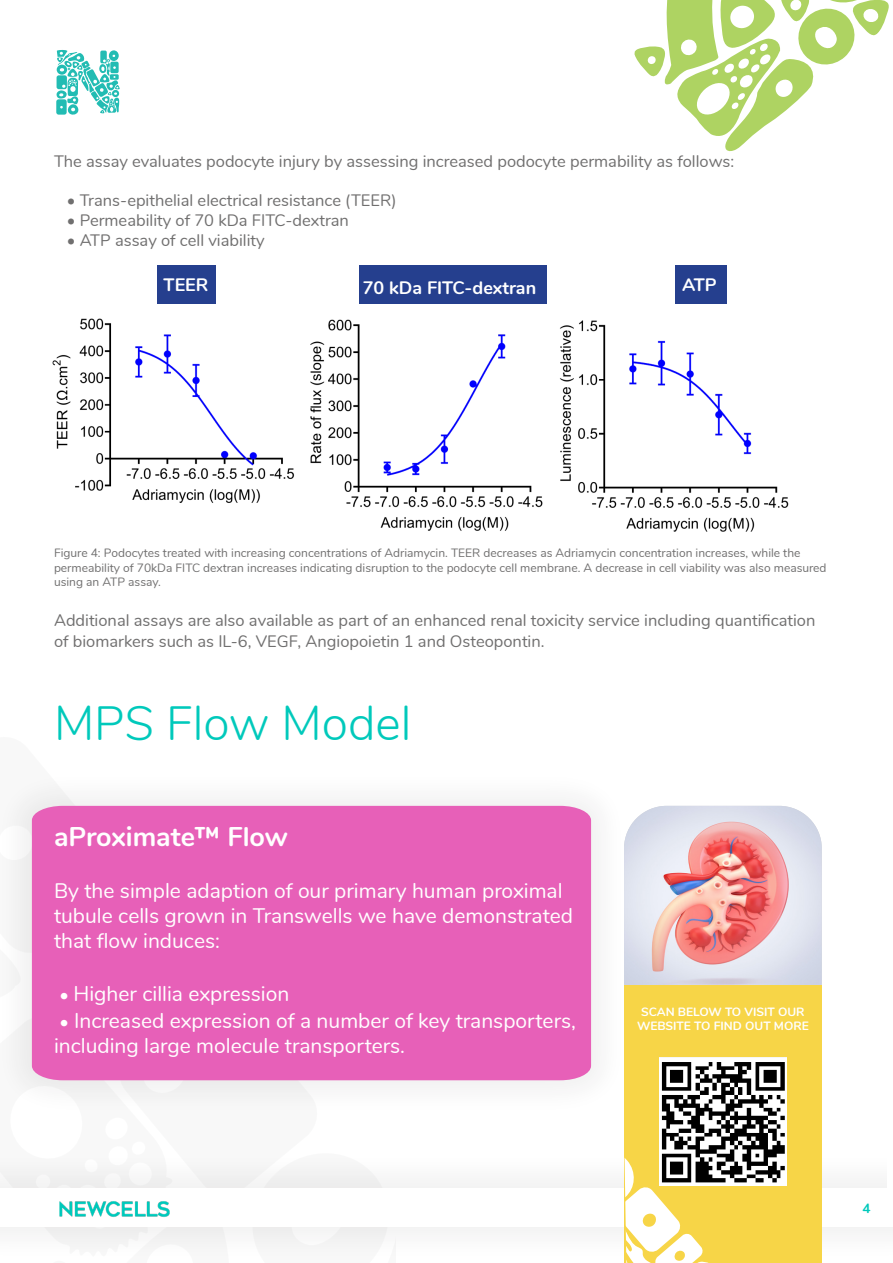
<style>
.page{position:relative;width:893px;height:1263px;background:#fff}
.page>*{position:absolute;margin:0;border:0;box-sizing:border-box;transform-origin:0 0}
.t1{font:300 48px "Nunito";color:#00c9bb}
.t2{font:700 27px "Nunito";color:#fff}
.t3{font:21px/25.2px "Nunito";color:#fff}
.t4{font:700 18px "Nunito";color:#fff}
.t5{font:16.5px "Nunito";color:#706f6f}
.t6{font:700 13.5px "Nunito";color:#00c9bb}
.t7{font:12px/14.4px "Nunito";color:#706f6f}
.t8{font:700 12px/14.4px "Nunito";color:#fff;text-align:center}
.s1{font-size:18px}
</style>
<div class="page">
<div style="left:0;top:1152px;width:893px;height:110px;background:#f7f7f7"></div>
<div style="left:0;top:1188px;width:893px;height:38px;background:#fff"></div>
<svg style="left:634px;top:0;width:255px;height:152px"></svg>
<div style="left:0;top:769px;width:628px;height:348px;background:#f8f8f8"></div>
<div style="left:32px;top:806px;width:559px;height:274px;background:#e760b8"></div>
<div style="left:157px;top:266px;width:58px;height:38px;background:#253f8e"></div>
<div style="left:359px;top:266px;width:187px;height:38px;background:#253f8e"></div>
<div style="left:675px;top:266px;width:52px;height:38px;background:#253f8e"></div>
<img style="left:59px;top:1201px;width:111px;height:16px">
<svg style="left:56px;top:50px;width:64px;height:65px"></svg>
<img style="left:52px;top:318px;width:737px;height:214px">
<img style="left:624px;top:806px;width:198px;height:180px">
<div style="left:624px;top:986px;width:198px;height:277px;background:#f7d547"></div>
<svg style="left:624px;top:1157px;width:118px;height:106px"></svg>
<img style="left:659px;top:1057px;width:127px;height:128px">
<p class="t5" style="left:54px;top:149px;width:682px">The assay evaluates podocyte injury by assessing increased podocyte permability as follows:</p>
<p class="t5" style="left:67px;top:189px;width:331px">• Trans-epithelial electrical resistance (TEER)</p>
<p class="t5" style="left:67px;top:208px;width:284px">• Permeability of 70 kDa FITC-dextran</p>
<p class="t5" style="left:67px;top:228px;width:200px">• ATP assay of cell viability</p>
<p class="t4" style="left:164px;top:271px;width:46px">TEER</p>
<p class="t4" style="left:363px;top:275px;width:175px">70 kDa FITC-dextran</p>
<p class="t4" style="left:682px;top:271px;width:36px">ATP</p>
<p class="t7" style="left:54px;top:545px;width:748px">Figure 4: Podocytes treated with increasing concentrations of Adriamycin. TEER decreases as Adriamycin concentration increases, while the</p>
<p class="t7" style="left:54px;top:560px;width:774px">permeability of 70kDa FITC dextran increases indicating disruption to the podocyte cell membrane. A decrease in cell viability was also measured using an ATP assay.</p>
<p class="t5" style="left:54px;top:608px;width:763px">Additional assays are also available as part of an enhanced renal toxicity service including quantification</p>
<p class="t5" style="left:54px;top:630px;width:492px">of biomarkers such as IL-6, VEGF, Angiopoietin 1 and Osteopontin.</p>
<p class="t1" style="left:54px;top:688px;width:359px">MPS Flow Model</p>
<p class="t2" style="left:54px;top:817px;width:236px">aProximate™ Flow</p>
<p class="t3" style="left:54px;top:876px;width:521px">By the simple adaption of our primary human proximal tubule cells grown in Transwells we have demonstrated that flow induces:</p>
<p class="t3" style="left:59px;top:980px;width:231px"><span class="s1">•</span> Higher cillia expression</p>
<p class="t3" style="left:54px;top:1007px;width:523px"><span class="s1">•</span> Increased expression of a number of key transporters, including large molecule transporters.</p>
<p class="t8" style="left:637px;top:1004px;width:173px">SCAN BELOW TO VISIT OUR<br>WEBSITE TO FIND OUT MORE</p>
<p class="t6" style="left:862px;top:1198px;width:10px">4</p>
</div>
